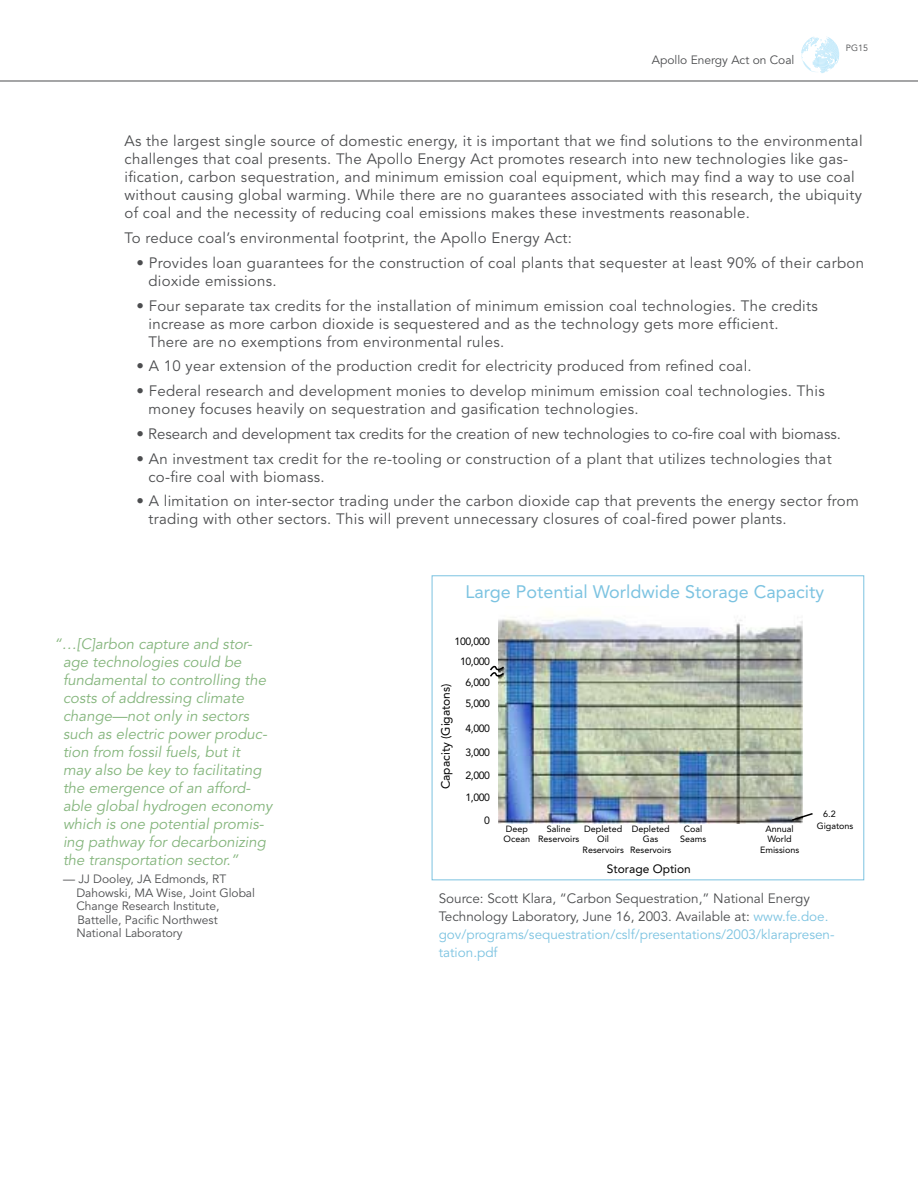
<style>
.page{position:relative;width:918px;height:1188px;background:#fff}
.page>*{position:absolute;margin:0;border:0;box-sizing:border-box;transform-origin:0 0}
.t1{font:18px "Avenir";color:#7cc3e1}
.t2{font:15px/18px "Avenir";letter-spacing:.02em;color:#4c4d4f}
.t3{font:italic 15px/18px "Avenir";color:#84b57c}
.t4{font:15px "Avenir";color:#4c4d4f}
.t5{font:13.5px/18px "Avenir";color:#4c4d4f}
.t6{font:12px/13.5px "Avenir";color:#4c4d4f}
.t7{font:12px "Avenir";color:#000}
.t8{font:10.5px/20.7px "Avenir";letter-spacing:-.04em;color:#000;text-align:right}
.t9{font:9px/10.5px "Avenir";color:#000;text-align:center}
.t10{font:9px "Avenir";color:#4c4d4f}
.s1{color:#7cc3e1}
</style>
<div class="page">
<hr style="left:0;top:81px;width:918px;height:1px;background:#4c4d4f">
<svg style="left:801px;top:36px;width:38px;height:37px"></svg>
<img style="left:498px;top:617px;width:304px;height:206px">
<svg style="left:790px;top:812px;width:23px;height:10px"></svg>
<svg style="left:490px;top:666px;width:15px;height:12px"></svg>
<div style="left:432px;top:576px;width:432px;height:304px;border:1px solid #7cc3e1"></div>
<p class="t6" style="left:652px;top:53px;width:144px">Apollo Energy Act on Coal</p>
<p class="t10" style="left:846px;top:43px;width:24px">PG15</p>
<p class="t2" style="left:124px;top:133px;width:740px">As the largest single source of domestic energy, it is important that we find solutions to the environmental challenges that coal presents. The Apollo Energy Act promotes research into new technologies like gas&shy;ification, carbon sequestration, and minimum emission coal equipment, which may find a way to use coal without causing global warming. While there are no guarantees associated with this research, the ubiquity of coal and the necessity of reducing coal emissions makes these investments reasonable.</p>
<p class="t2" style="left:124px;top:229px;width:449px">To reduce coal’s environmental footprint, the Apollo Energy Act:</p>
<p class="t2" style="left:148px;top:254px;width:717px;text-indent:-12px">• Provides loan guarantees for the construction of coal plants that sequester at least 90% of their carbon dioxide emissions.</p>
<p class="t2" style="left:148px;top:297px;width:671px;text-indent:-12px">• Four separate tax credits for the installation of minimum emission coal technologies. The credits increase as more carbon dioxide is sequestered and as the technology gets more efficient.<br>There are no exemptions from environmental rules.</p>
<p class="t2" style="left:136px;top:358px;width:617px">• A 10 year extension of the production credit for electricity produced from refined coal.</p>
<p class="t2" style="left:148px;top:382px;width:678px;text-indent:-12px">• Federal research and development monies to develop minimum emission coal technologies. This money focuses heavily on sequestration and gasification technologies.</p>
<p class="t4" style="left:136px;top:425px;width:706px">• Research and development tax credits for the creation of new technologies to co-fire coal with biomass.</p>
<p class="t2" style="left:148px;top:450px;width:685px;text-indent:-12px">• An investment tax credit for the re-tooling or construction of a plant that utilizes technologies that co-fire coal with biomass.</p>
<p class="t2" style="left:148px;top:493px;width:712px;text-indent:-12px">• A limitation on inter-sector trading under the carbon dioxide cap that prevents the energy sector from trading with other sectors. This will prevent unnecessary closures of coal-fired power plants.</p>
<p class="t3" style="left:63px;top:635px;width:211px;text-indent:-9px">“…[C]arbon capture and stor&shy;age technologies could be fundamental to controlling the costs of addressing climate change—not only in sectors such as electric power produc&shy;tion from fossil fuels, but it<br>may also be key to facilitating the emergence of an afford&shy;able global hydrogen economy which is one potential promis&shy;ing pathway for decarbonizing the transportation sector.”</p>
<p class="t6" style="left:76px;top:873px;width:180px;text-indent:-13px">— JJ Dooley, JA Edmonds, RT<br>Dahowski, MA Wise, Joint Global<br>Change Research Institute,<br>Battelle, Pacific Northwest<br>National Laboratory</p>
<p class="t1" style="left:465px;top:581px;width:360px">Large Potential Worldwide Storage Capacity</p>
<p class="t8" style="left:455px;top:631px;width:37px">100,000<br>10,000<br>6,000<br>5,000</p>
<p class="t8" style="left:465px;top:718px;width:26px">4,000</p>
<p class="t8" style="left:465px;top:741px;width:26px;line-height:22.5px">3,000<br>2,000<br>1,000<br>0</p>
<p class="t7" style="left:439px;top:789px;width:107px;rotate:-90deg">Capacity (Gigatons)</p>
<p class="t9" style="left:823px;top:808px;width:14px">6.2</p>
<p class="t9" style="left:504px;top:824px;width:28px;text-align:left">Deep<br>Ocean</p>
<p class="t9" style="left:538px;top:824px;width:43px">Saline<br>Reservoirs</p>
<p class="t9" style="left:583px;top:824px;width:43px">Depleted<br>Oil<br>Reservoirs</p>
<p class="t9" style="left:630px;top:824px;width:43px">Depleted<br>Gas<br>Reservoirs</p>
<p class="t9" style="left:680px;top:824px;width:28px">Coal<br>Seams</p>
<p class="t9" style="left:760px;top:824px;width:41px">Annual<br>World<br>Emissions</p>
<p class="t9" style="left:817px;top:821px;width:38px">Gigatons</p>
<p class="t7" style="left:607px;top:862px;width:86px">Storage Option</p>
<p class="t5" style="left:439px;top:890px;width:397px">Source: Scott Klara, “Carbon Sequestration,” National Energy Technology Laboratory, June 16, 2003. Available at: <span class="s1">www.fe.doe. gov/programs/sequestration/cslf/presentations/2003/klarapresen&shy;tation.pdf</span></p>
</div>
